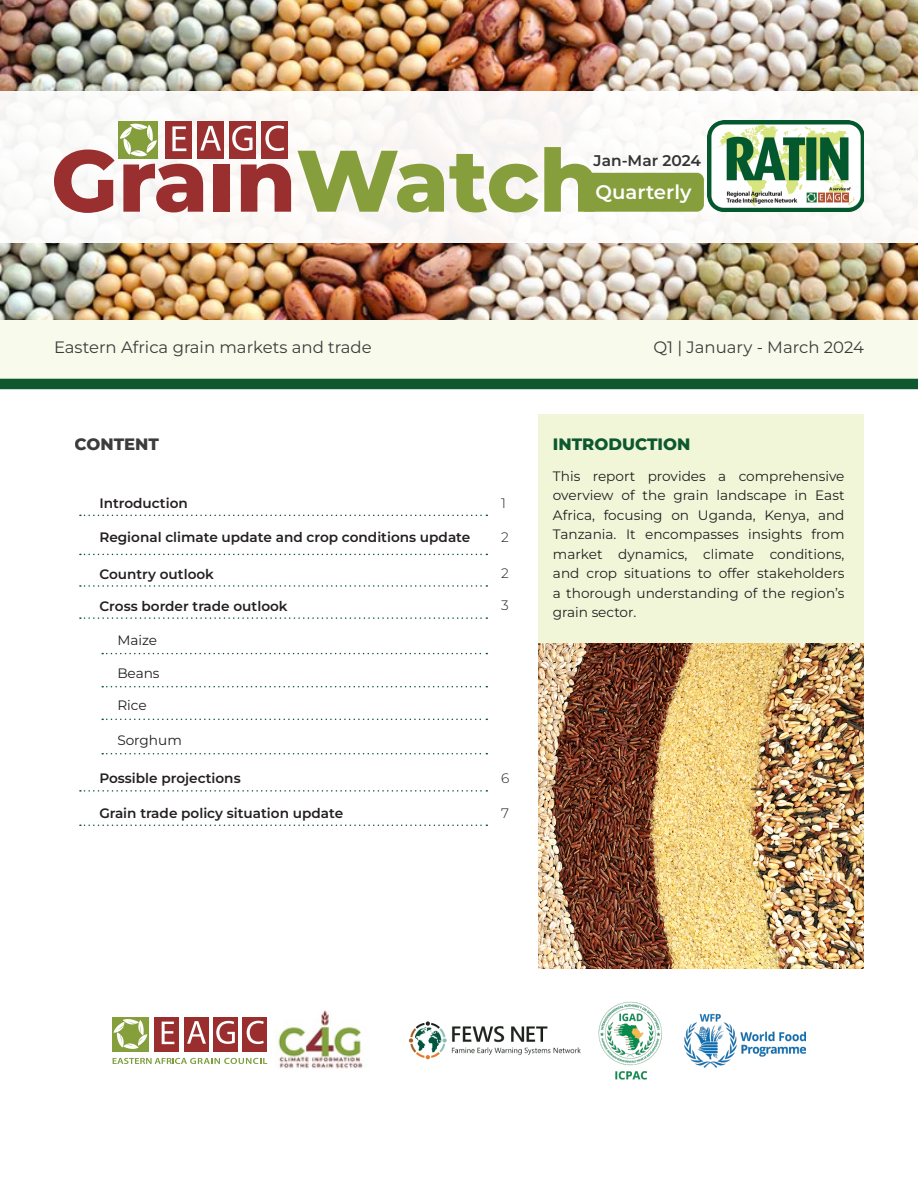
<style>
.page{position:relative;width:918px;height:1188px;background:#fff}
.page>*{position:absolute;margin:0;border:0;box-sizing:border-box;transform-origin:0 0}
.t1{font:600 19.65px "Montserrat";color:#fff}
.t2{font:16.5px "Montserrat";color:#3c3c3d}
.t3{font:800 16.5px "Montserrat";color:#0d582e}
.t4{font:800 16.5px "Montserrat";color:#3c3c3d}
.t5{font:600 15.45px "Montserrat";color:#333}
.t6{font:13.65px/19.5px "Montserrat";color:#231f20;text-align:justify}
.t7{font:600 13.65px "Montserrat";color:#231f20}
.t8{font:300 13.65px "Montserrat";color:#231f20}
</style>
<div class="page">
<div style="left:0;top:318px;width:918px;height:61px;background:#f8faeb"></div>
<div style="left:539px;top:415px;width:325px;height:483px;background:#f1f6d9"></div>
<img style="left:1px;top:0;width:917px;height:319px">
<div style="left:0;top:91px;width:918px;height:152px;background:#fbfaf8"></div>
<div style="left:0;top:379px;width:918px;height:10px;background:#0d582e"></div>
<svg style="left:80px;top:515px;width:407px;height:1px"></svg>
<svg style="left:80px;top:554px;width:407px;height:1px"></svg>
<svg style="left:102px;top:653px;width:385px;height:1px"></svg>
<svg style="left:80px;top:585px;width:407px;height:2px"></svg>
<svg style="left:80px;top:617px;width:407px;height:2px"></svg>
<svg style="left:102px;top:686px;width:385px;height:1px"></svg>
<svg style="left:102px;top:753px;width:385px;height:1px"></svg>
<svg style="left:80px;top:790px;width:407px;height:2px"></svg>
<svg style="left:80px;top:825px;width:407px;height:1px"></svg>
<svg style="left:102px;top:719px;width:385px;height:1px"></svg>
<img style="left:408px;top:1021px;width:173px;height:39px">
<img style="left:685px;top:1014px;width:121px;height:53px">
<img style="left:598px;top:1001px;width:64px;height:79px">
<img style="left:278px;top:1011px;width:85px;height:58px">
<div style="left:112px;top:1017px;width:36px;height:34px;background:#859f3b"></div>
<svg style="left:114px;top:1019px;width:33px;height:30px"></svg>
<div style="left:155px;top:1017px;width:24px;height:34px;background:#9a2e2f"></div>
<div style="left:184px;top:1017px;width:24px;height:34px;background:#9a2e2f"></div>
<div style="left:213px;top:1017px;width:25px;height:34px;background:#9a2e2f"></div>
<div style="left:243px;top:1017px;width:24px;height:34px;background:#9a2e2f"></div>
<svg style="left:113px;top:1058px;width:154px;height:6px"></svg>
<svg style="left:162px;top:1022px;width:12px;height:22px"></svg>
<svg style="left:187px;top:1021px;width:19px;height:23px"></svg>
<svg style="left:216px;top:1021px;width:19px;height:23px"></svg>
<svg style="left:247px;top:1021px;width:17px;height:23px"></svg>
<div style="left:118px;top:121px;width:40px;height:38px;background:#859e3c"></div>
<div style="left:165px;top:121px;width:27px;height:38px;background:#9b3030"></div>
<div style="left:197px;top:121px;width:27px;height:38px;background:#9b3030"></div>
<div style="left:229px;top:121px;width:27px;height:38px;background:#9b3030"></div>
<div style="left:261px;top:121px;width:27px;height:38px;background:#9b3030"></div>
<svg style="left:232px;top:126px;width:21px;height:25px"></svg>
<svg style="left:265px;top:125px;width:19px;height:26px"></svg>
<div style="left:579px;top:173px;width:125px;height:39px;background:#869f3c;border-radius:7px"></div>
<svg style="left:54px;top:123px;width:167px;height:90px"></svg>
<div style="left:214px;top:164px;width:16px;height:48px;background:#9a2f30"></div>
<svg style="left:241px;top:164px;width:50px;height:48px"></svg>
<svg style="left:298px;top:151px;width:146px;height:61px"></svg>
<svg style="left:450px;top:154px;width:88px;height:58px"></svg>
<svg style="left:544px;top:147px;width:51px;height:65px"></svg>
<img style="left:708px;top:121px;width:156px;height:91px">
<img style="left:539px;top:644px;width:325px;height:325px">
<p class="t5" style="left:594px;top:150px;width:109px">Jan-Mar 2024</p>
<p class="t2" style="left:54px;top:336px;width:319px">Eastern Africa grain markets and trade</p>
<p class="t1" style="left:596px;top:179px;width:97px">Quarterly</p>
<p class="t2" style="left:653px;top:336px;width:212px">Q1 | January - March 2024</p>
<p class="t4" style="left:75px;top:432px;width:86px">CONTENT</p>
<p class="t3" style="left:553px;top:432px;width:139px">INTRODUCTION</p>
<p class="t6" style="left:553px;top:466px;width:293px">This report provides a comprehensive overview of the grain landscape in East Africa, focusing on Uganda, Kenya, and Tanzania. It encompasses insights from market dynamics, climate conditions, and crop situations to offer stakeholders a thorough understanding of the region’s grain sector.</p>
<p class="t7" style="left:99px;top:493px;width:90px">Introduction</p>
<p class="t8" style="left:501px;top:494px;width:6px">1</p>
<p class="t7" style="left:99px;top:528px;width:372px">Regional climate update and crop conditions update</p>
<p class="t8" style="left:501px;top:528px;width:9px">2</p>
<p class="t8" style="left:501px;top:564px;width:9px">2</p>
<p class="t8" style="left:501px;top:596px;width:9px">3</p>
<p class="t7" style="left:99px;top:565px;width:116px">Country outlook</p>
<p class="t7" style="left:99px;top:597px;width:190px">Cross border trade outlook</p>
<p class="t6" style="left:117px;top:630px;width:41px">Maize</p>
<p class="t6" style="left:117px;top:663px;width:44px">Beans</p>
<p class="t6" style="left:117px;top:694px;width:31px">Rice</p>
<p class="t6" style="left:117px;top:730px;width:66px">Sorghum</p>
<p class="t7" style="left:99px;top:768px;width:143px">Possible projections</p>
<p class="t7" style="left:99px;top:803px;width:245px">Grain trade policy situation update</p>
<p class="t8" style="left:501px;top:804px;width:9px">7</p>
<p class="t8" style="left:501px;top:769px;width:10px">6</p>
</div>
